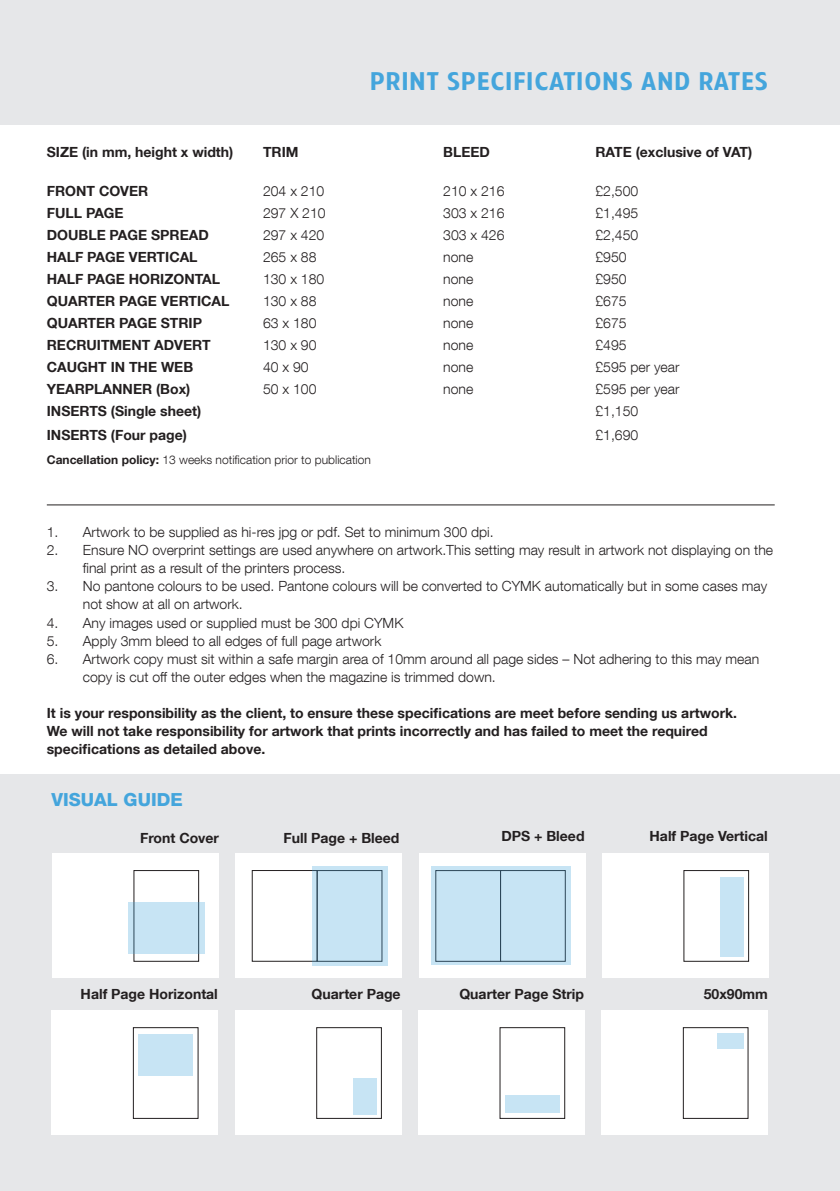
<style>
.page{position:relative;width:840px;height:1191px;background:#fff}
.page>*{position:absolute;margin:0;border:0;box-sizing:border-box;transform-origin:0 0}
.t1{font:600 24px "TF Forever";letter-spacing:.05em;color:#44a5dc}
.t2{font:800 18px "Helvetica Neue LT Com";color:#44a5dc}
.t3{font:300 14px/18px "Helvetica Neue LT Com";color:#231f20}
.t4{font:700 14px/18px "Helvetica Neue LT Com";color:#231f20}
.t5{font:300 12px "Helvetica Neue LT Com";color:#231f20}
.s1{font-weight:700}
</style>
<div class="page">
<div style="left:0;top:774px;width:839px;height:417px;background:#e6e7e9"></div>
<div style="left:0;top:0;width:839px;height:125px;background:#e6e7e9"></div>
<div style="left:52px;top:853px;width:166px;height:124px;background:#fff"></div>
<div style="left:235px;top:853px;width:166px;height:124px;background:#fff"></div>
<div style="left:418px;top:853px;width:167px;height:124px;background:#fff"></div>
<div style="left:602px;top:853px;width:166px;height:124px;background:#fff"></div>
<div style="left:134px;top:870px;width:65px;height:91px;border:1px solid #231f20"></div>
<div style="left:128px;top:902px;width:76px;height:51px;background:#c7e4f4"></div>
<div style="left:719px;top:876px;width:24px;height:80px;background:#c7e4f4"></div>
<div style="left:52px;top:1010px;width:166px;height:124px;background:#fff"></div>
<div style="left:235px;top:1010px;width:166px;height:124px;background:#fff"></div>
<div style="left:418px;top:1010px;width:166px;height:124px;background:#fff"></div>
<div style="left:601px;top:1010px;width:166px;height:124px;background:#fff"></div>
<div style="left:133px;top:1027px;width:65px;height:91px;border:1px solid #231f20"></div>
<div style="left:316px;top:1027px;width:65px;height:91px;border:1px solid #231f20"></div>
<div style="left:682px;top:1027px;width:65px;height:91px;border:1px solid #231f20"></div>
<div style="left:138px;top:1034px;width:55px;height:42px;background:#c7e4f4"></div>
<div style="left:353px;top:1077px;width:23px;height:37px;background:#c7e4f4"></div>
<div style="left:505px;top:1095px;width:54px;height:17px;background:#c7e4f4"></div>
<div style="left:717px;top:1033px;width:26px;height:16px;background:#c7e4f4"></div>
<div style="left:252px;top:870px;width:65px;height:91px;border:1px solid #231f20"></div>
<svg style="left:312px;top:866px;width:75px;height:99px;fill:#c7e4f4"></svg>
<svg style="left:431px;top:866px;width:139px;height:99px;fill:#c7e4f4"></svg>
<hr style="left:47px;top:504px;width:727px;height:1px;background:#231f20">
<h1 class="t1" style="left:370px;top:67px;width:399px">PRINT SPECIFICATIONS AND RATES</h1>
<p class="t4" style="left:47px;top:143px;width:188px">SIZE (in mm, height x width)</p>
<p class="t4" style="left:263px;top:143px;width:37px">TRIM</p>
<p class="t4" style="left:443px;top:143px;width:48px">BLEED</p>
<p class="t4" style="left:595px;top:143px;width:158px">RATE (exclusive of VAT)</p>
<p class="t4" style="left:47px;top:182px;width:103px">FRONT COVER</p>
<p class="t3" style="left:263px;top:182px;width:63px">204 x 210</p>
<p class="t3" style="left:443px;top:182px;width:63px">210 x 216</p>
<p class="t3" style="left:595px;top:182px;width:44px">£2,500</p>
<p class="t4" style="left:47px;top:204px;width:78px">FULL PAGE</p>
<p class="t3" style="left:263px;top:204px;width:64px">297 X 210</p>
<p class="t3" style="left:443px;top:204px;width:63px">303 x 216</p>
<p class="t3" style="left:595px;top:204px;width:44px">£1,495</p>
<p class="t4" style="left:47px;top:226px;width:163px">DOUBLE PAGE SPREAD</p>
<p class="t3" style="left:263px;top:226px;width:63px">297 x 420</p>
<p class="t3" style="left:443px;top:226px;width:63px">303 x 426</p>
<p class="t3" style="left:595px;top:226px;width:44px">£2,450</p>
<p class="t4" style="left:47px;top:248px;width:152px">HALF PAGE VERTICAL</p>
<p class="t3" style="left:263px;top:248px;width:55px">265 x 88</p>
<p class="t3" style="left:443px;top:248px;width:32px">none</p>
<p class="t3" style="left:595px;top:248px;width:33px">£950</p>
<p class="t4" style="left:47px;top:270px;width:175px">HALF PAGE HORIZONTAL</p>
<p class="t3" style="left:263px;top:270px;width:63px">130 x 180</p>
<p class="t3" style="left:443px;top:270px;width:32px">none</p>
<p class="t3" style="left:595px;top:270px;width:33px">£950</p>
<p class="t4" style="left:47px;top:292px;width:184px">QUARTER PAGE VERTICAL</p>
<p class="t3" style="left:263px;top:292px;width:55px">130 x 88</p>
<p class="t3" style="left:443px;top:292px;width:32px">none</p>
<p class="t3" style="left:595px;top:292px;width:33px">£675</p>
<p class="t4" style="left:47px;top:314px;width:157px">QUARTER PAGE STRIP</p>
<p class="t3" style="left:263px;top:314px;width:55px">63 x 180</p>
<p class="t3" style="left:443px;top:314px;width:32px">none</p>
<p class="t3" style="left:595px;top:314px;width:33px">£675</p>
<p class="t4" style="left:47px;top:336px;width:165px">RECRUITMENT ADVERT</p>
<p class="t3" style="left:263px;top:336px;width:55px">130 x 90</p>
<p class="t3" style="left:443px;top:336px;width:32px">none</p>
<p class="t3" style="left:595px;top:336px;width:33px">£495</p>
<p class="t4" style="left:47px;top:358px;width:148px">CAUGHT IN THE WEB</p>
<p class="t3" style="left:263px;top:358px;width:47px">40 x 90</p>
<p class="t3" style="left:443px;top:358px;width:32px">none</p>
<p class="t3" style="left:595px;top:358px;width:86px">£595 per year</p>
<p class="t4" style="left:47px;top:380px;width:145px">YEARPLANNER (Box)</p>
<p class="t3" style="left:263px;top:380px;width:55px">50 x 100</p>
<p class="t3" style="left:443px;top:380px;width:32px">none</p>
<p class="t3" style="left:595px;top:380px;width:86px">£595 per year</p>
<p class="t4" style="left:47px;top:402px;width:156px">INSERTS (Single sheet)</p>
<p class="t3" style="left:595px;top:402px;width:44px">£1,150</p>
<p class="t4" style="left:47px;top:426px;width:142px">INSERTS (Four page)</p>
<p class="t3" style="left:595px;top:426px;width:44px">£1,690</p>
<p class="t5" style="left:47px;top:453px;width:325px"><span class="s1">Cancellation policy:</span> 13 weeks notification prior to publication</p>
<p class="t3" style="left:47px;top:523px;width:448px">1. Artwork to be supplied as hi-res jpg or pdf. Set to minimum 300 dpi.</p>
<p class="t3" style="left:83px;top:541px;width:691px;text-indent:-36px">2. Ensure NO overprint settings are used anywhere on artwork.This setting may result in artwork not displaying on the final print as a result of the printers process.</p>
<p class="t3" style="left:83px;top:577px;width:685px;text-indent:-36px">3. No pantone colours to be used. Pantone colours will be converted to CYMK automatically but in some cases may not show at all on artwork.</p>
<p class="t3" style="left:47px;top:613px;width:358px">4. Any images used or supplied must be 300 dpi CYMK</p>
<p class="t3" style="left:47px;top:631px;width:336px">5. Apply 3mm bleed to all edges of full page artwork</p>
<p class="t3" style="left:83px;top:649px;width:677px;text-indent:-36px">6. Artwork copy must sit within a safe margin area of 10mm around all page sides – Not adhering to this may mean copy is cut off the outer edges when the magazine is trimmed down.</p>
<p class="t4" style="left:47px;top:703px;width:691px">It is your responsibility as the client, to ensure these specifications are meet before sending us artwork.<br>We will not take responsibility for artwork that prints incorrectly and has failed to meet the required specifications as detailed above.</p>
<p class="t2" style="left:51px;top:789px;width:133px">VISUAL GUIDE</p>
<p class="t4" style="left:140px;top:828px;width:80px">Front Cover</p>
<p class="t4" style="left:283px;top:828px;width:117px">Full Page + Bleed</p>
<p class="t4" style="left:501px;top:827px;width:85px">DPS + Bleed</p>
<p class="t4" style="left:649px;top:827px;width:120px">Half Page Vertical</p>
<p class="t4" style="left:81px;top:984px;width:139px">Half Page Horizontal</p>
<p class="t4" style="left:311px;top:984px;width:90px">Quarter Page</p>
<p class="t4" style="left:459px;top:984px;width:126px">Quarter Page Strip</p>
<p class="t4" style="left:703px;top:984px;width:66px">50x90mm</p>
</div>
